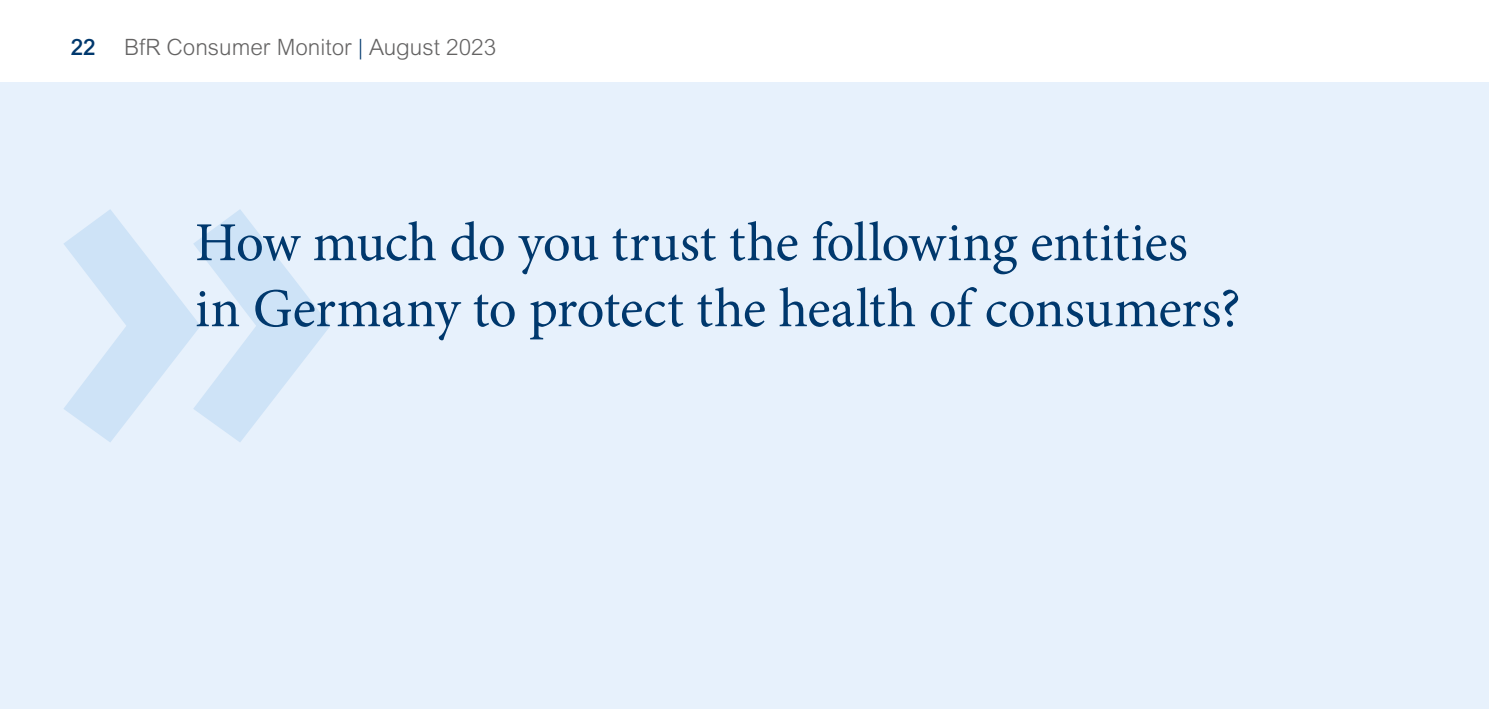
<style>
.page{position:relative;width:1489px;height:709px;background:#fff}
.page>*{position:absolute;margin:0;border:0;box-sizing:border-box;transform-origin:0 0}
.t1{font:900 375px "Meta OT";color:#cee3f7}
.t2{font:55px/66px "Minion Pro";letter-spacing:-.01em;color:#00386d}
.t3{font:300 22.5px "Arial MT Pro";color:#646363}
.t4{font:500 22.5px "Arial MT Pro";color:#00386d}
.s1{color:#00386d}
</style>
<div class="page">
<div style="left:0;top:82px;width:1488px;height:627px;background:#e7f1fc"></div>
<p class="t4" style="left:71px;top:34px;width:26px">22</p>
<p class="t3" style="left:124px;top:33px;width:374px">BfR Consumer Monitor <span class="s1">|</span> August 2023</p>
<h1 class="t1" style="left:46px;top:80px;width:302px">&gt;&gt;</h1>
<h1 class="t2" style="left:195px;top:210px;width:1047px">How much do you trust the following entities in Germany to protect the health of consumers?</h1>
</div>
